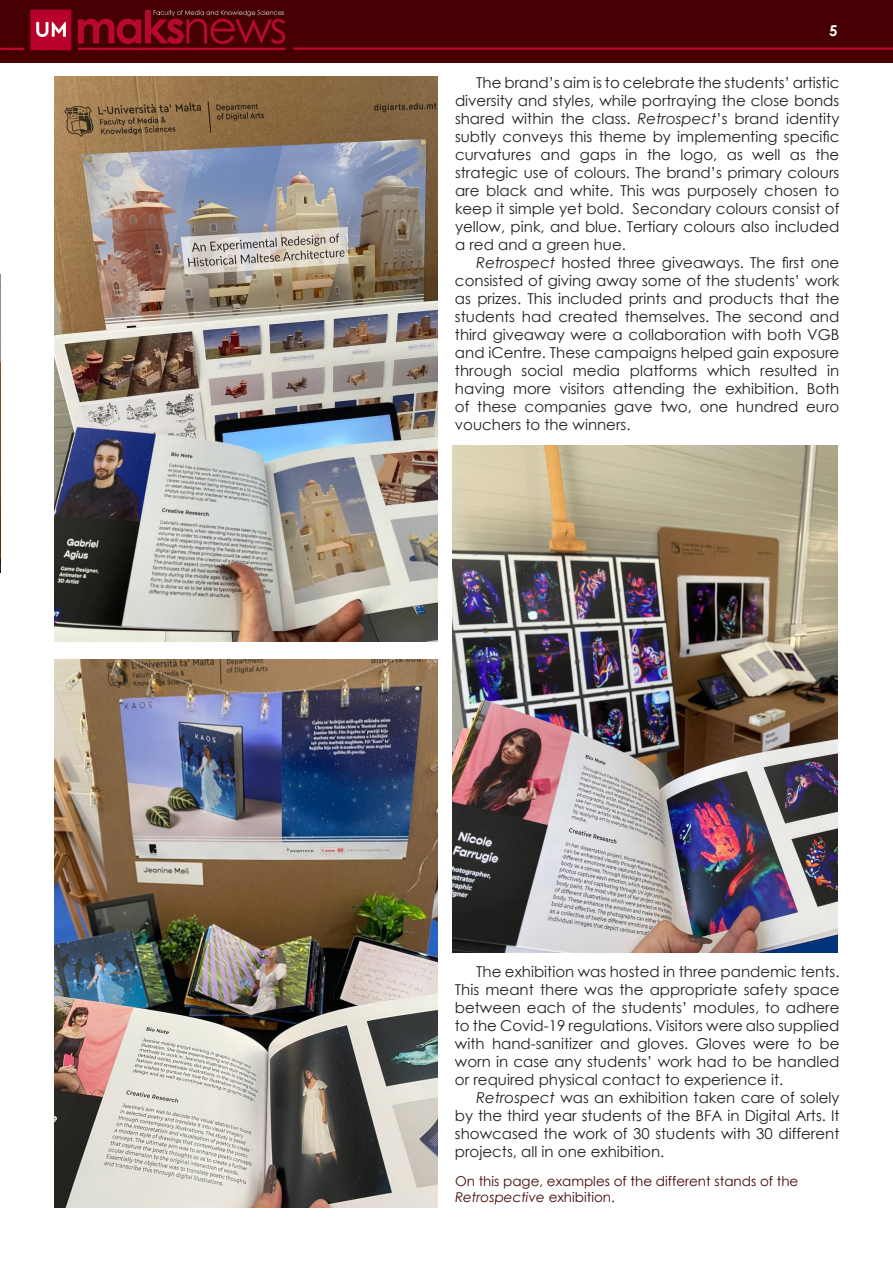
<style>
.page{position:relative;width:893px;height:1263px;background:#fff}
.page>*{position:absolute;margin:0;border:0;box-sizing:border-box;transform-origin:0 0}
.t1{font:15px/18px "Century Gothic";color:#231f20;text-align:justify}
.t2{font:700 15px "Century Gothic";color:#fff}
.t3{font:13.5px/16.2px "Century Gothic";color:#430706}
.s1{font-style:italic}
</style>
<div class="page">
<img style="left:0;top:0;width:893px;height:62px">
<img style="left:0;top:274px;width:1px;height:298px">
<img style="left:453px;top:445px;width:385px;height:508px">
<img style="left:54px;top:659px;width:384px;height:549px">
<img style="left:54px;top:77px;width:384px;height:565px">
<p class="t2" style="left:829px;top:19px;width:10px">5</p>
<p class="t1" style="left:455px;top:74px;width:386px;text-indent:21px">The brand’s aim is to celebrate the students’ artistic diversity and styles, while portraying the close bonds shared within the class. <span class="s1">Retrospect</span>’s brand identity subtly conveys this theme by implementing specific curvatures and gaps in the logo, as well as the strategic use of colours. The brand’s primary colours are black and white. This was purposely chosen to keep it simple yet bold. Secondary colours consist of yellow, pink, and blue. Tertiary colours also included a red and a green hue.</p>
<p class="t1" style="left:455px;top:254px;width:386px;text-indent:21px"><span class="s1">Retrospect</span> hosted three giveaways. The first one consisted of giving away some of the students’ work as prizes. This included prints and products that the students had created themselves. The second and third giveaway were a collaboration with both VGB and iCentre. These campaigns helped gain exposure through social media platforms which resulted in having more visitors attending the exhibition. Both of these companies gave two, one hundred euro vouchers to the winners.</p>
<p class="t1" style="left:455px;top:962px;width:386px;text-indent:21px">The exhibition was hosted in three pandemic tents.<br>This meant there was the appropriate safety space between each of the students’ modules, to adhere to the Covid-19 regulations. Visitors were also supplied with hand-sanitizer and gloves. Gloves were to be worn in case any students’ work had to be handled or required physical contact to experience it.</p>
<p class="t1" style="left:455px;top:1088px;width:386px;text-indent:21px"><span class="s1">Retrospect</span> was an exhibition taken care of solely by the third year students of the BFA in Digital Arts. It showcased the work of 30 students with 30 different projects, all in one exhibition.</p>
<p class="t3" style="left:455px;top:1173px;width:345px">On this page, examples of the different stands of the<br><span class="s1">Retrospective</span> exhibition.</p>
</div>
